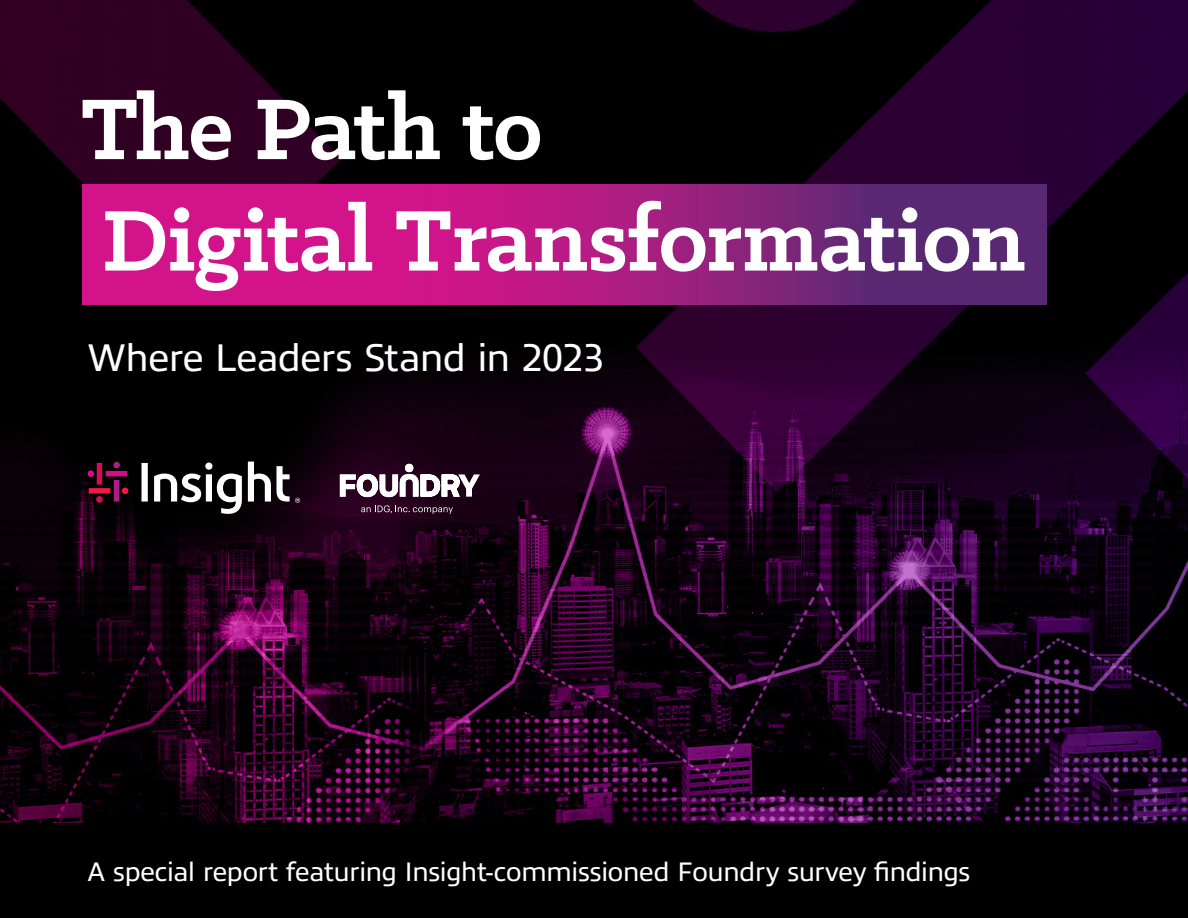
<style>
.page{position:relative;width:1188px;height:918px;background:#fff}
.page>*{position:absolute;margin:0;border:0;box-sizing:border-box;transform-origin:0 0}
.t1{font:700 97.2px/111.4px "Klinic Slab";letter-spacing:-.02em;color:#fff}
.t2{font:38.85px "Allumi Pro";letter-spacing:-.025em;color:#fff}
.t3{font:27px "Allumi Pro";letter-spacing:-.02em;color:#fff}
</style>
<div class="page">
<img style="left:0;top:0;width:1188px;height:824px">
<div style="left:0;top:824px;width:1188px;height:94px;background:#000"></div>
<svg style="left:83px;top:185px;width:963px;height:120px;background:#a51c81"></svg>
<svg style="left:361px;top:505px;width:92px;height:9px"></svg>
<div style="left:405px;top:464px;width:8px;height:8px;background:#fff;border-radius:50%"></div>
<svg style="left:340px;top:474px;width:140px;height:23px"></svg>
<svg style="left:88px;top:462px;width:40px;height:41px;background:#4e0728"></svg>
<svg style="left:141px;top:462px;width:159px;height:52px"></svg>
<h1 class="t1" style="left:81px;top:71px;width:947px">The Path to<br>Digital Transformation</h1>
<h2 class="t2" style="left:88px;top:329px;width:518px">Where Leaders Stand in 2023</h2>
<p class="t3" style="left:88px;top:852px;width:885px">A special report featuring Insight-commissioned Foundry survey findings</p>
</div>
